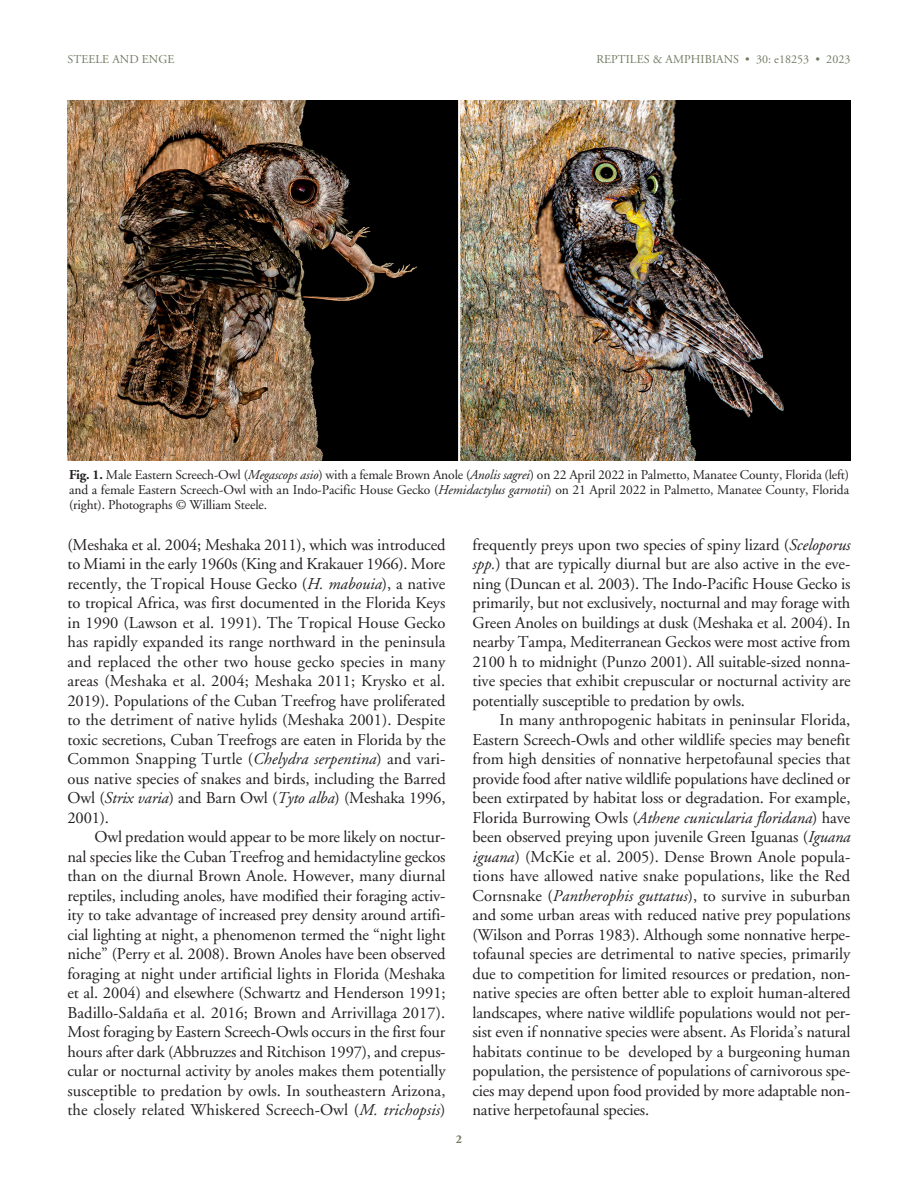
<style>
.page{position:relative;width:918px;height:1188px;background:#fff}
.page>*{position:absolute;margin:0;border:0;box-sizing:border-box;transform-origin:0 0}
.TEXT{font:16.5px/19.5px "Adobe Garamond";letter-spacing:-.01em;color:#231f20;text-align:justify}
.Figure_Caption{font:13.5px/15px "Adobe Garamond";letter-spacing:-.01em;color:#231f20;text-align:justify}
.t1{font:12px "Adobe Garamond";letter-spacing:.005em;color:#717a60}
.t2{font:700 12px "Adobe Garamond";color:#717a60}
.s1{font-weight:700}
.s2{font-style:italic}
</style>
<div class="page">
<img style="left:68px;top:100px;width:782px;height:360px">
<p class="t1" style="left:68px;top:53px;width:108px">STEELE AND ENGE</p>
<p class="t1" style="left:596px;top:53px;width:256px">REPTILES &amp; AMPHIBIANS • 30: e18253 • 2023</p>
<p class="Figure_Caption" style="left:69px;top:467px;width:782px"><span class="s1">Fig. 1.</span> Male Eastern Screech-Owl (<span class="s2">Megascops asio</span>) with a female Brown Anole (<span class="s2">Anolis sagrei</span>) on 22 April 2022 in Palmetto, Manatee County, Florida (left) and a female Eastern Screech-Owl with an Indo-Pacific House Gecko (<span class="s2">Hemidactylus garnotii</span>) on 21 April 2022 in Palmetto, Manatee County, Florida (right). Photographs © William Steele.</p>
<p class="TEXT" style="left:68px;top:535px;width:380px">(Meshaka et al. 2004; Meshaka 2011), which was introduced to Miami in the early 1960s (King and Krakauer 1966). More recently, the Tropical House Gecko (<span class="s2">H. mabouia</span>), a native to tropical Africa, was first documented in the Florida Keys in 1990 (Lawson et al. 1991). The Tropical House Gecko has rapidly expanded its range northward in the peninsula and replaced the other two house gecko species in many areas (Meshaka et al. 2004; Meshaka 2011; Krysko et al.<br>2019). Populations of the Cuban Treefrog have proliferated to the detriment of native hylids (Meshaka 2001). Despite toxic secretions, Cuban Treefrogs are eaten in Florida by the Common Snapping Turtle (<span class="s2">Chelydra serpentina</span>) and vari&shy;ous native species of snakes and birds, including the Barred Owl (<span class="s2">Strix varia</span>) and Barn Owl (<span class="s2">Tyto alba</span>) (Meshaka 1996, 2001).</p>
<p class="TEXT" style="left:68px;top:828px;width:380px;text-indent:27px">Owl predation would appear to be more likely on noctur&shy;nal species like the Cuban Treefrog and hemidactyline geckos than on the diurnal Brown Anole. However, many diurnal reptiles, including anoles<span class="s2">,</span> have modified their foraging activ&shy;ity to take advantage of increased prey density around artifi&shy;cial lighting at night, a phenomenon termed the “night light niche” (Perry et al. 2008). Brown Anoles have been observed foraging at night under artificial lights in Florida (Meshaka et al. 2004) and elsewhere (Schwartz and Henderson 1991; Badillo-Saldaña et al. 2016; Brown and Arrivillaga 2017).<br>Most foraging by Eastern Screech-Owls occurs in the first four hours after dark (Abbruzzes and Ritchison 1997), and crepus&shy;cular or nocturnal activity by anoles makes them potentially susceptible to predation by owls. In southeastern Arizona, the closely related Whiskered Screech-Owl (<span class="s2">M. trichopsis</span>)</p>
<p class="t2" style="left:456px;top:1132px;width:8px">2</p>
<p class="TEXT" style="left:472px;top:535px;width:380px">frequently preys upon two species of spiny lizard (<span class="s2">Sceloporus spp.</span>) that are typically diurnal but are also active in the eve&shy;ning (Duncan et al. 2003). The Indo-Pacific House Gecko is primarily, but not exclusively, nocturnal and may forage with Green Anoles on buildings at dusk (Meshaka et al. 2004). In nearby Tampa, Mediterranean Geckos were most active from 2100 h to midnight (Punzo 2001). All suitable-sized nonna&shy;tive species that exhibit crepuscular or nocturnal activity are potentially susceptible to predation by owls.</p>
<p class="TEXT" style="left:472px;top:711px;width:380px;text-indent:27px">In many anthropogenic habitats in peninsular Florida, Eastern Screech-Owls and other wildlife species may benefit from high densities of nonnative herpetofaunal species that provide food after native wildlife populations have declined or been extirpated by habitat loss or degradation. For example, Florida Burrowing Owls (<span class="s2">Athene cunicularia floridana</span>) have been observed preying upon juvenile Green Iguanas (<span class="s2">Iguana iguana</span>) (McKie et al. 2005). Dense Brown Anole popula&shy;tions have allowed native snake populations, like the Red Cornsnake (<span class="s2">Pantherophis guttatus</span>), to survive in suburban and some urban areas with reduced native prey populations (Wilson and Porras 1983). Although some nonnative herpe&shy;tofaunal species are detrimental to native species, primarily due to competition for limited resources or predation, non&shy;native species are often better able to exploit human-altered landscapes, where native wildlife populations would not per&shy;sist even if nonnative species were absent. As Florida’s natural habitats continue to be developed by a burgeoning human population, the persistence of populations of carnivorous spe&shy;cies may depend upon food provided by more adaptable non&shy;native herpetofaunal species.</p>
</div>
